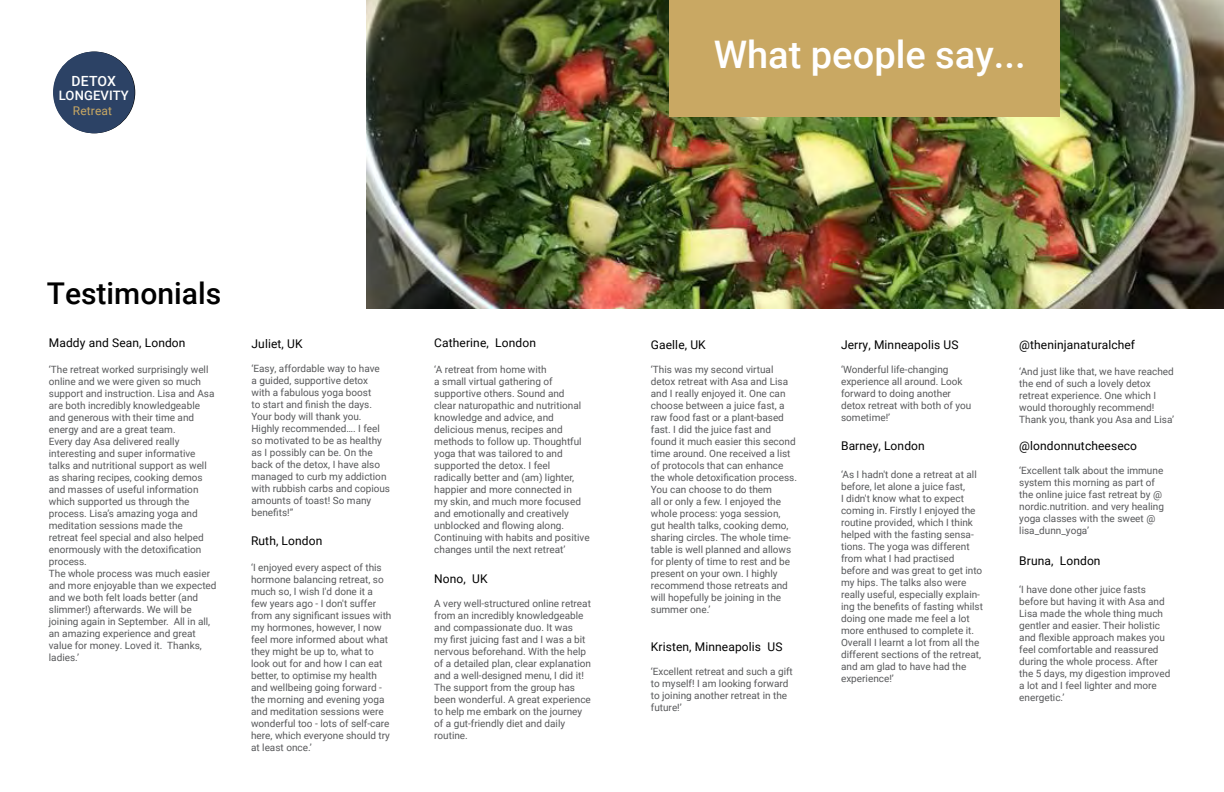
<style>
.page{position:relative;width:1224px;height:792px;background:#fff}
.page>*{position:absolute;margin:0;border:0;box-sizing:border-box;transform-origin:0 0}
.t1{font:500 38px "Roboto";color:#fff}
.t2{font:500 30px "Roboto";color:#000}
.t3{font:500 14px "Roboto";letter-spacing:.005em;color:#fff}
.t4{font:500 13px "Roboto";letter-spacing:.01em;color:#fff}
.t5{font:12px "Roboto";letter-spacing:.01em;color:#000}
.t6{font:12px "Roboto";letter-spacing:.01em;color:#c9a863}
.t7{font:10px/12px "Roboto";color:#58595b}
</style>
<div class="page">
<img style="left:366px;top:0;width:858px;height:308px">
<div style="left:670px;top:0;width:390px;height:116px;background:#c9a863"></div>
<div style="left:53px;top:52px;width:82px;height:81px;background:#2c4265;border-radius:50%"></div>
<h3 class="t3" style="left:72px;top:71px;width:46px">DETOX</h3>
<h3 class="t4" style="left:59px;top:86px;width:72px">LONGEVITY</h3>
<p class="t6" style="left:73px;top:102px;width:41px">Retreat</p>
<h1 class="t1" style="left:714px;top:28px;width:314px">What people say...</h1>
<h2 class="t2" style="left:47px;top:272px;width:176px">Testimonials</h2>
<p class="t5" style="left:49px;top:335px;width:138px">Maddy and Sean, London</p>
<p class="t7" style="left:49px;top:363px;width:169px">‘The retreat worked surprisingly well online and we were given so much support and instruction. Lisa and Asa are both incredibly knowledgeable and generous with their time and energy and are a great team.<br>Every day Asa delivered really interesting and super informative talks and nutritional support as well as sharing recipes, cooking demos and masses of useful information which supported us through the process. Lisa’s amazing yoga and meditation sessions made the<br>retreat feel special and also helped enormously with the detoxification process.<br>The whole process was much easier and more enjoyable than we expected and we both felt loads better (and slimmer!) afterwards. We will be joining again in September. All in all, an amazing experience and great value for money. Loved it. Thanks, ladies.’</p>
<p class="t5" style="left:252px;top:335px;width:53px">Juliet, UK</p>
<p class="t7" style="left:252px;top:362px;width:140px">‘Easy, affordable way to have<br>a guided, supportive detox<br>with a fabulous yoga boost<br>to start and finish the days.<br>Your body will thank you.<br>Highly recommended…. I feel so motivated to be as healthy as I possibly can be. On the back of the detox, I have also managed to curb my addiction with rubbish carbs and copious amounts of toast! So many benefits!”</p>
<p class="t5" style="left:251px;top:533px;width:73px">Ruth, London</p>
<p class="t7" style="left:251px;top:561px;width:142px">‘I enjoyed every aspect of this hormone balancing retreat, so much so, I wish I'd done it a few years ago - I don't suffer from any significant issues with my hormones, however, I now feel more informed about what they might be up to, what to look out for and how I can eat better, to optimise my health and wellbeing going forward - the morning and evening yoga and meditation sessions were wonderful too - lots of self-care here, which everyone should try at least once.’</p>
<p class="t5" style="left:434px;top:335px;width:103px">Catherine, London</p>
<p class="t7" style="left:434px;top:364px;width:157px">‘A retreat from home with<br>a small virtual gathering of supportive others. Sound and<br>clear naturopathic and nutritional knowledge and advice, and delicious menus, recipes and methods to follow up. Thoughtful yoga that was tailored to and supported the detox. I feel<br>radically better and (am) lighter, happier and more connected in<br>my skin, and much more focused and emotionally and creatively unblocked and flowing along.<br>Continuing with habits and positive changes until the next retreat’</p>
<p class="t5" style="left:434px;top:570px;width:55px">Nono, UK</p>
<p class="t7" style="left:434px;top:597px;width:158px">A very well-structured online retreat from an incredibly knowledgeable and compassionate duo. It was<br>my first juicing fast and I was a bit nervous beforehand. With the help of a detailed plan, clear explanation and a well-designed menu, I did it!<br>The support from the group has been wonderful. A great experience to help me embark on the journey of a gut-friendly diet and daily routine.</p>
<p class="t5" style="left:651px;top:337px;width:56px">Gaelle, UK</p>
<p class="t7" style="left:651px;top:363px;width:148px">‘This was my second virtual detox retreat with Asa and Lisa and I really enjoyed it. One can choose between a juice fast, a raw food fast or a plant-based fast. I did the juice fast and found it much easier this second time around. One received a list of protocols that can enhance the whole detoxification process.<br>You can choose to do them<br>all or only a few. I enjoyed the whole process: yoga session, gut health talks, cooking demo, sharing circles. The whole time&shy;table is well planned and allows for plenty of time to rest and be present on your own. I highly recommend those retreats and will hopefully be joining in the summer one.’</p>
<p class="t5" style="left:651px;top:638px;width:133px">Kristen, Minneapolis US</p>
<p class="t7" style="left:651px;top:665px;width:143px">‘Excellent retreat and such a gift to myself! I am looking forward to joining another retreat in the future!’</p>
<p class="t5" style="left:841px;top:337px;width:119px">Jerry, Minneapolis US</p>
<p class="t7" style="left:841px;top:364px;width:132px">‘Wonderful life-changing experience all around. Look forward to doing another detox retreat with both of you sometime!’</p>
<p class="t5" style="left:841px;top:438px;width:85px">Barney, London</p>
<p class="t7" style="left:841px;top:469px;width:143px">‘As I hadn't done a retreat at all before, let alone a juice fast,<br>I didn't know what to expect coming in. Firstly I enjoyed the routine provided, which I think helped with the fasting sensa&shy;tions. The yoga was different from what I had practised before and was great to get into my hips. The talks also were really useful, especially explain&shy;ing the benefits of fasting whilst doing one made me feel a lot more enthused to complete it.<br>Overall I learnt a lot from all the different sections of the retreat, and am glad to have had the experience!’</p>
<p class="t5" style="left:1019px;top:337px;width:117px">@theninjanaturalchef</p>
<p class="t7" style="left:1019px;top:366px;width:156px">‘And just like that, we have reached the end of such a lovely detox retreat experience. One which I would thoroughly recommend!<br>Thank you, thank you Asa and Lisa’</p>
<p class="t5" style="left:1019px;top:438px;width:119px">@londonnutcheeseco</p>
<p class="t7" style="left:1019px;top:464px;width:146px">‘Excellent talk about the immune system this morning as part of the online juice fast retreat by @ nordic.nutrition. and very healing yoga classes with the sweet @ lisa_dunn_yoga’</p>
<p class="t5" style="left:1019px;top:553px;width:83px">Bruna, London</p>
<p class="t7" style="left:1019px;top:584px;width:153px">‘I have done other juice fasts before but having it with Asa and<br>Lisa made the whole thing much gentler and easier. Their holistic and flexible approach makes you feel comfortable and reassured during the whole process. After the 5 days, my digestion improved a lot and I feel lighter and more energetic.’</p>
</div>
